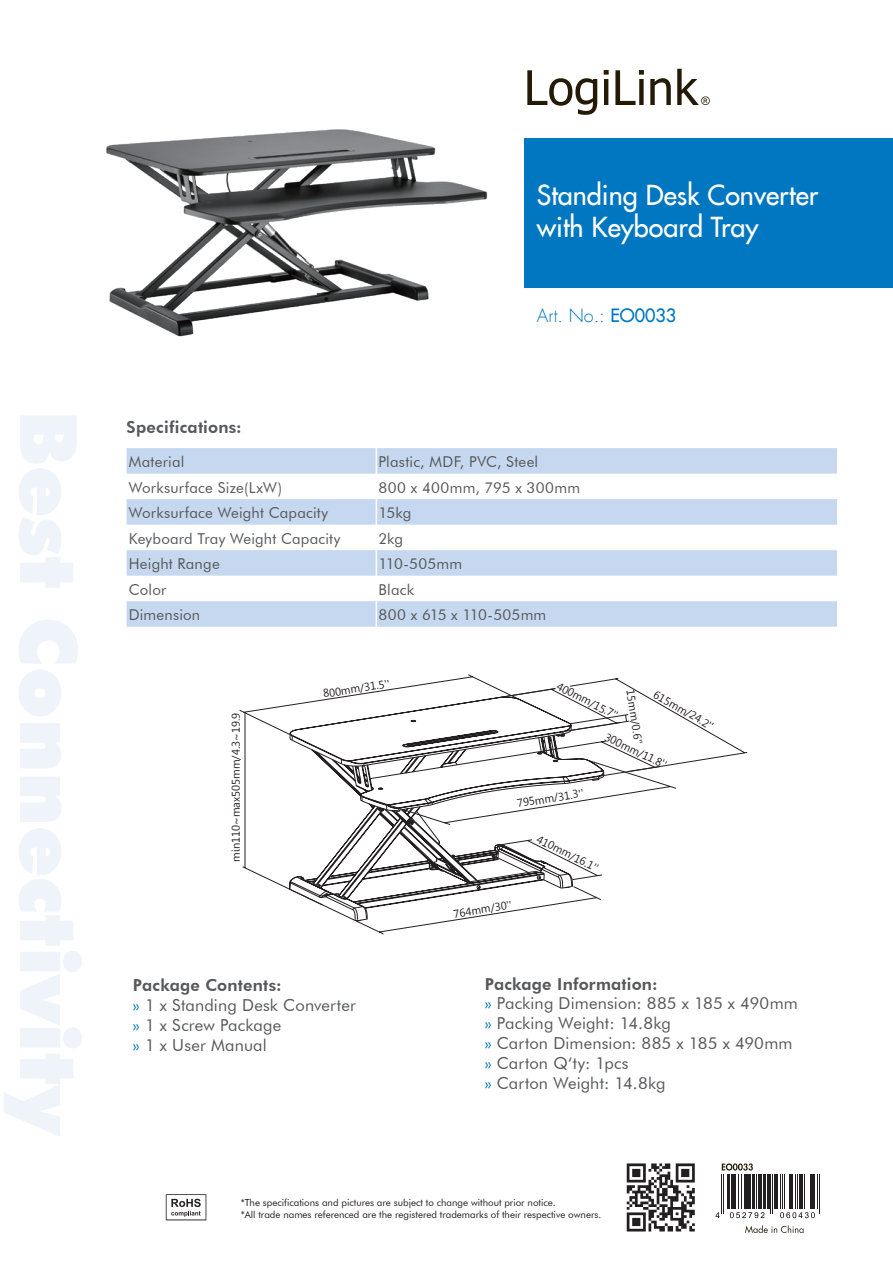
<style>
.page{position:relative;width:893px;height:1263px;background:#fff}
.page>*{position:absolute;margin:0;border:0;box-sizing:border-box;transform-origin:0 0}
.Produktname{font:27px "Futura LT";color:#fff}
.t1{font:300 18px "Futura LT";color:#0077c0}
.Fließtext{font:16.5px "Futura BT";letter-spacing:.01em;color:#57585a}
.subline{font:800 16.5px "Futura BT";letter-spacing:.015em;color:#57585a}
.Tabelle_Auszeichnung{font:15px "Futura BT";letter-spacing:.015em;color:#57585a}
.Text_Tabelle{font:15px "Futura BT";letter-spacing:.015em;color:#57585a}
.t2{font:11.1px "Leelawadee";color:#231f20}
.t3{font:9.75px/11.7px "Futura BT";color:#231f20}
.s1{font-weight:400}
.s2{color:#0077c0}
</style>
<div class="page">
<svg style="left:166px;top:1194px;width:40px;height:26px"></svg>
<div style="left:524px;top:138px;width:369px;height:150px;background:#0077c0"></div>
<svg style="left:527px;top:69px;width:183px;height:46px"></svg>
<svg style="left:127px;top:448px;width:710px;height:179px;fill:#c6d8ef"></svg>
<svg style="left:376px;top:448px;width:1px;height:179px"></svg>
<img style="left:106px;top:129px;width:382px;height:208px">
<svg style="left:745px;top:1225px;width:58px;height:8px"></svg>
<svg style="left:627px;top:1163px;width:68px;height:68px"></svg>
<svg style="left:722px;top:1163px;width:31px;height:7px"></svg>
<svg style="left:715px;top:1212px;width:4px;height:6px"></svg>
<svg style="left:730px;top:1212px;width:34px;height:6px"></svg>
<svg style="left:780px;top:1212px;width:35px;height:6px"></svg>
<hr style="left:721px;top:1174px;width:1px;height:40px;background:#231f20">
<hr style="left:723px;top:1174px;width:1px;height:40px;background:#231f20">
<hr style="left:728px;top:1174px;width:2px;height:35px;background:#231f20">
<hr style="left:731px;top:1174px;width:1px;height:35px;background:#231f20">
<hr style="left:733px;top:1174px;width:3px;height:35px;background:#231f20">
<hr style="left:738px;top:1174px;width:1px;height:35px;background:#231f20">
<hr style="left:741px;top:1174px;width:1px;height:35px;background:#231f20">
<hr style="left:745px;top:1174px;width:2px;height:35px;background:#231f20">
<hr style="left:748px;top:1174px;width:3px;height:35px;background:#231f20">
<hr style="left:752px;top:1174px;width:2px;height:35px;background:#231f20">
<hr style="left:756px;top:1174px;width:1px;height:35px;background:#231f20">
<hr style="left:758px;top:1174px;width:4px;height:35px;background:#231f20">
<hr style="left:764px;top:1174px;width:2px;height:35px;background:#231f20">
<hr style="left:767px;top:1174px;width:2px;height:35px;background:#231f20">
<hr style="left:770px;top:1174px;width:1px;height:40px;background:#231f20">
<hr style="left:772px;top:1174px;width:1px;height:40px;background:#231f20">
<hr style="left:774px;top:1174px;width:4px;height:35px;background:#231f20">
<hr style="left:780px;top:1174px;width:1px;height:35px;background:#231f20">
<hr style="left:782px;top:1174px;width:1px;height:35px;background:#231f20">
<hr style="left:784px;top:1174px;width:1px;height:35px;background:#231f20">
<hr style="left:789px;top:1174px;width:4px;height:35px;background:#231f20">
<hr style="left:795px;top:1174px;width:1px;height:35px;background:#231f20">
<hr style="left:797px;top:1174px;width:1px;height:35px;background:#231f20">
<hr style="left:799px;top:1174px;width:3px;height:35px;background:#231f20">
<hr style="left:804px;top:1174px;width:1px;height:35px;background:#231f20">
<hr style="left:810px;top:1174px;width:1px;height:35px;background:#231f20">
<hr style="left:812px;top:1174px;width:3px;height:35px;background:#231f20">
<hr style="left:817px;top:1174px;width:1px;height:35px;background:#231f20">
<hr style="left:819px;top:1174px;width:1px;height:40px;background:#231f20">
<svg style="left:242px;top:712px;width:47px;height:178px"></svg>
<svg style="left:289px;top:676px;width:459px;height:259px"></svg>
<p class="Produktname" style="left:537px;top:178px;width:283px">Standing Desk Converter</p>
<p class="Produktname" style="left:537px;top:209px;width:223px">with Keyboard Tray</p>
<p class="t1" style="left:537px;top:305px;width:141px">Art. No.: <span class="s1">EO0033</span></p>
<p class="subline" style="left:127px;top:417px;width:117px">Specifications:</p>
<p class="Tabelle_Auszeichnung" style="left:129px;top:453px;width:57px">Material</p>
<p class="Text_Tabelle" style="left:378px;top:453px;width:161px">Plastic, MDF, PVC, Steel</p>
<p class="Tabelle_Auszeichnung" style="left:129px;top:478px;width:155px">Worksurface Size(LxW)</p>
<p class="Text_Tabelle" style="left:378px;top:478px;width:203px">800 x 400mm, 795 x 300mm</p>
<p class="Tabelle_Auszeichnung" style="left:129px;top:504px;width:201px">Worksurface Weight Capacity</p>
<p class="Text_Tabelle" style="left:378px;top:504px;width:35px">15kg</p>
<p class="Tabelle_Auszeichnung" style="left:129px;top:529px;width:213px">Keyboard Tray Weight Capacity</p>
<p class="Text_Tabelle" style="left:378px;top:529px;width:26px">2kg</p>
<p class="Tabelle_Auszeichnung" style="left:129px;top:555px;width:93px">Height Range</p>
<p class="Text_Tabelle" style="left:378px;top:555px;width:85px">110-505mm</p>
<p class="Tabelle_Auszeichnung" style="left:129px;top:580px;width:39px">Color</p>
<p class="Text_Tabelle" style="left:378px;top:580px;width:37px">Black</p>
<p class="Tabelle_Auszeichnung" style="left:129px;top:606px;width:73px">Dimension</p>
<p class="Text_Tabelle" style="left:378px;top:606px;width:169px">800 x 615 x 110-505mm</p>
<p class="t2" style="left:230px;top:862px;width:151px;rotate:-90deg">min110~max505mm/4.3~19.9</p>
<p class="t2" style="left:322px;top:687px;width:69px;rotate:-9deg">800mm/31.5''</p>
<p class="t2" style="left:560px;top:680px;width:69px;rotate:27deg">400mm/15.7''</p>
<p class="t2" style="left:608px;top:731px;width:69px;rotate:25deg">300mm/11.8''</p>
<p class="t2" style="left:636px;top:689px;width:57px;rotate:81deg">15mm/0.6''</p>
<p class="t2" style="left:658px;top:688px;width:69px;rotate:30deg">615mm/24.2''</p>
<p class="t2" style="left:516px;top:797px;width:69px;rotate:-9deg">795mm/31.3''</p>
<p class="t2" style="left:541px;top:832px;width:69px;rotate:27deg">410mm/16.1''</p>
<p class="t2" style="left:453px;top:908px;width:60px;rotate:-9deg">764mm/30''</p>
<p class="subline" style="left:133px;top:975px;width:150px">Package Contents:</p>
<p class="Fließtext" style="left:133px;top:995px;width:224px"><span class="s2">»</span> 1 x Standing Desk Converter</p>
<p class="Fließtext" style="left:133px;top:1015px;width:150px"><span class="s2">»</span> 1 x Screw Package</p>
<p class="Fließtext" style="left:133px;top:1035px;width:135px"><span class="s2">»</span> 1 x User Manual</p>
<p class="subline" style="left:485px;top:974px;width:174px">Package Information:</p>
<p class="Fließtext" style="left:485px;top:993px;width:315px"><span class="s2">»</span> Packing Dimension: 885 x 185 x 490mm</p>
<p class="Fließtext" style="left:485px;top:1013px;width:187px"><span class="s2">»</span> Packing Weight: 14.8kg</p>
<p class="Fließtext" style="left:485px;top:1033px;width:309px"><span class="s2">»</span> Carton Dimension: 885 x 185 x 490mm</p>
<p class="Fließtext" style="left:485px;top:1053px;width:145px"><span class="s2">»</span> Carton Q‘ty: 1pcs</p>
<p class="Fließtext" style="left:485px;top:1073px;width:182px"><span class="s2">»</span> Carton Weight: 14.8kg</p>
<p class="t3" style="left:241px;top:1196px;width:362px">*The specifications and pictures are subject to change without prior notice.<br>*All trade names referenced are the registered trademarks of their respective owners.</p>
</div>
